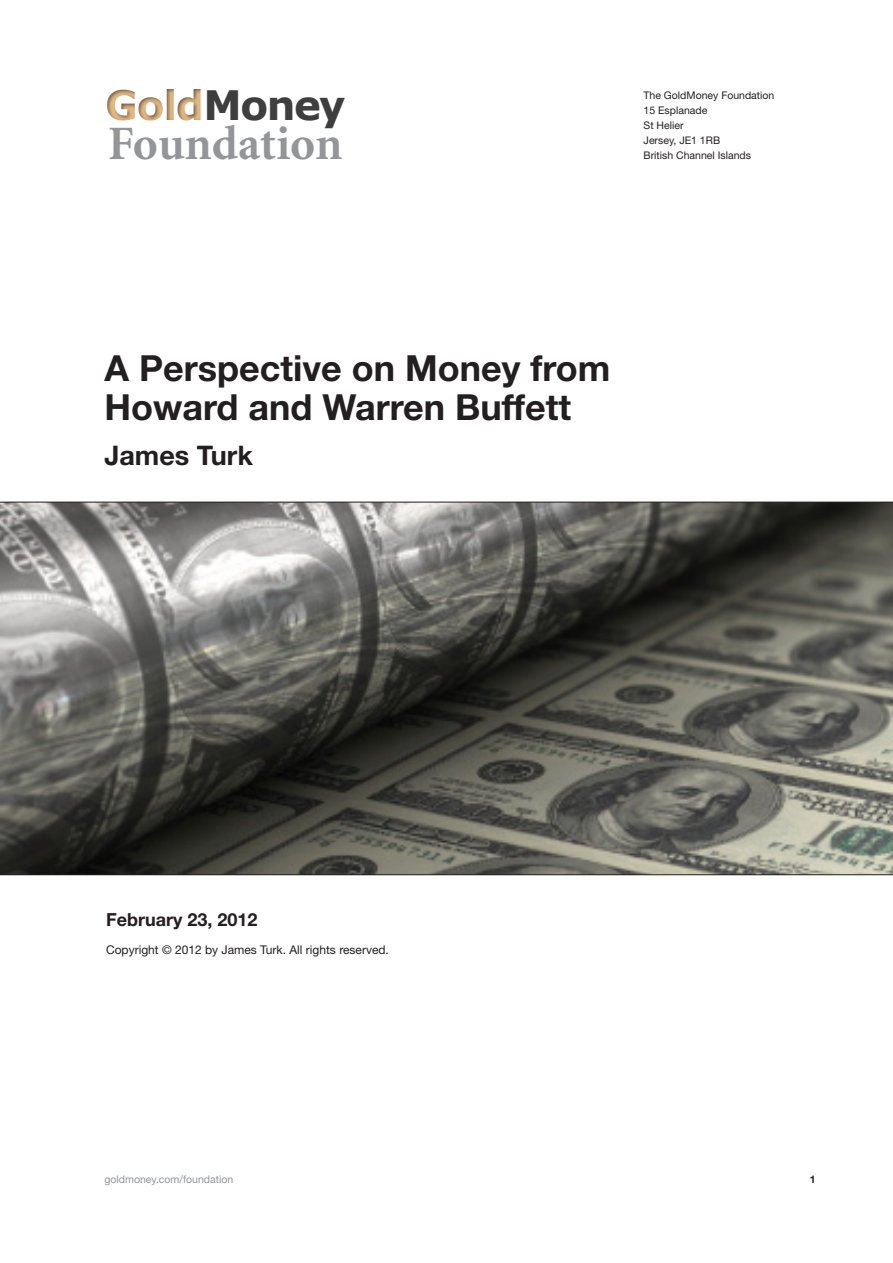
<style>
.page{position:relative;width:893px;height:1263px;background:#fff}
.page>*{position:absolute;margin:0;border:0;box-sizing:border-box;transform-origin:0 0}
.t1{font:700 48px "Minion";color:#939598}
.t2{font:700 40.5px "Verdana";letter-spacing:-.035em;color:#3e3e3f}
.t3{font:700 36px/39px "Helvetica Neue";color:#231f20}
.t4{font:700 27px "Helvetica Neue";color:#231f20}
.t5{font:700 18px "Helvetica Neue";color:#231f20}
.t6{font:12px "Helvetica Neue";color:#231f20}
.t7{font:10.5px/15px "Helvetica Neue";color:#231f20}
.t8{font:10.5px "Helvetica Neue";color:#939598}
.t9{font:700 10.5px "Helvetica Neue";color:#231f20}
.s1{color:#e5ba83}
</style>
<div class="page">
<div style="left:82px;top:76px;width:192px;height:58px;background:#231f20;opacity:.66"></div>
<svg style="left:0;top:502px;width:893px;height:373px;background:#62625c"></svg>
<h2 class="t2" style="left:105px;top:80px;width:242px"><span class="s1">Gold</span>Money</h2>
<h1 class="t1" style="left:108px;top:119px;width:236px">Foundation</h1>
<p class="t7" style="left:644px;top:88px;width:132px">The GoldMoney Foundation<br>15 Esplanade<br>St Helier<br>Jersey, JE1 1RB<br>British Channel Islands</p>
<h3 class="t3" style="left:104px;top:347px;width:508px">A Perspective on Money from<br>Howard and Warren Buffett</h3>
<h3 class="t4" style="left:104px;top:438px;width:150px">James Turk</h3>
<h3 class="t5" style="left:106px;top:908px;width:153px">February 23, 2012</h3>
<p class="t6" style="left:106px;top:943px;width:284px">Copyright © 2012 by James Turk. All rights reserved.</p>
<p class="t8" style="left:104px;top:1173px;width:130px">goldmoney.com/foundation</p>
<p class="t9" style="left:810px;top:1172px;width:7px">1</p>
</div>
